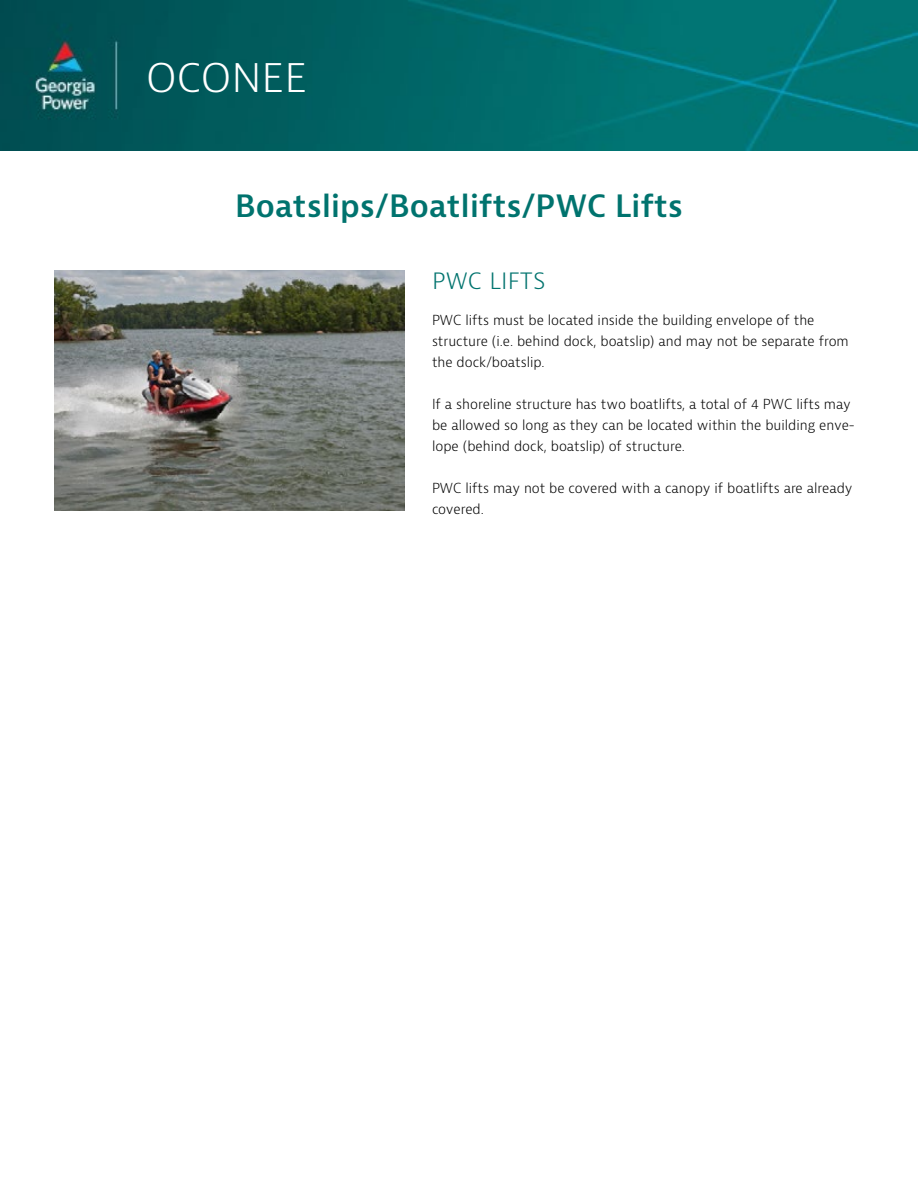
<style>
.page{position:relative;width:918px;height:1188px;background:#fff}
.page>*{position:absolute;margin:0;border:0;box-sizing:border-box;transform-origin:0 0}
.t1{font:300 42px "Bernina Sans";color:#fff}
.t2{font:600 30px "Bernina Sans";letter-spacing:.01em;color:#00736e}
.t3{font:300 24px "Bernina Sans";letter-spacing:.005em;color:#00736e}
.t4{font:300 13.5px/21px "Bernina Sans";color:#000}
</style>
<div class="page">
<img style="left:54px;top:270px;width:351px;height:240px">
<img style="left:0;top:0;width:918px;height:150px">
<h1 class="t1" style="left:146px;top:49px;width:163px">OCONEE</h1>
<h2 class="t2" style="left:235px;top:187px;width:449px">Boatslips/Boatlifts/PWC Lifts</h2>
<h3 class="t3" style="left:432px;top:265px;width:115px">PWC LIFTS</h3>
<p class="t4" style="left:432px;top:310px;width:418px">PWC lifts must be located inside the building envelope of the structure (i.e. behind dock, boatslip) and may not be separate from the dock/boatslip.</p>
<p class="t4" style="left:432px;top:394px;width:424px">If a shoreline structure has two boatlifts, a total of 4 PWC lifts may be allowed so long as they can be located within the building enve&shy;lope (behind dock, boatslip) of structure.</p>
<p class="t4" style="left:432px;top:478px;width:422px">PWC lifts may not be covered with a canopy if boatlifts are already covered.</p>
</div>
